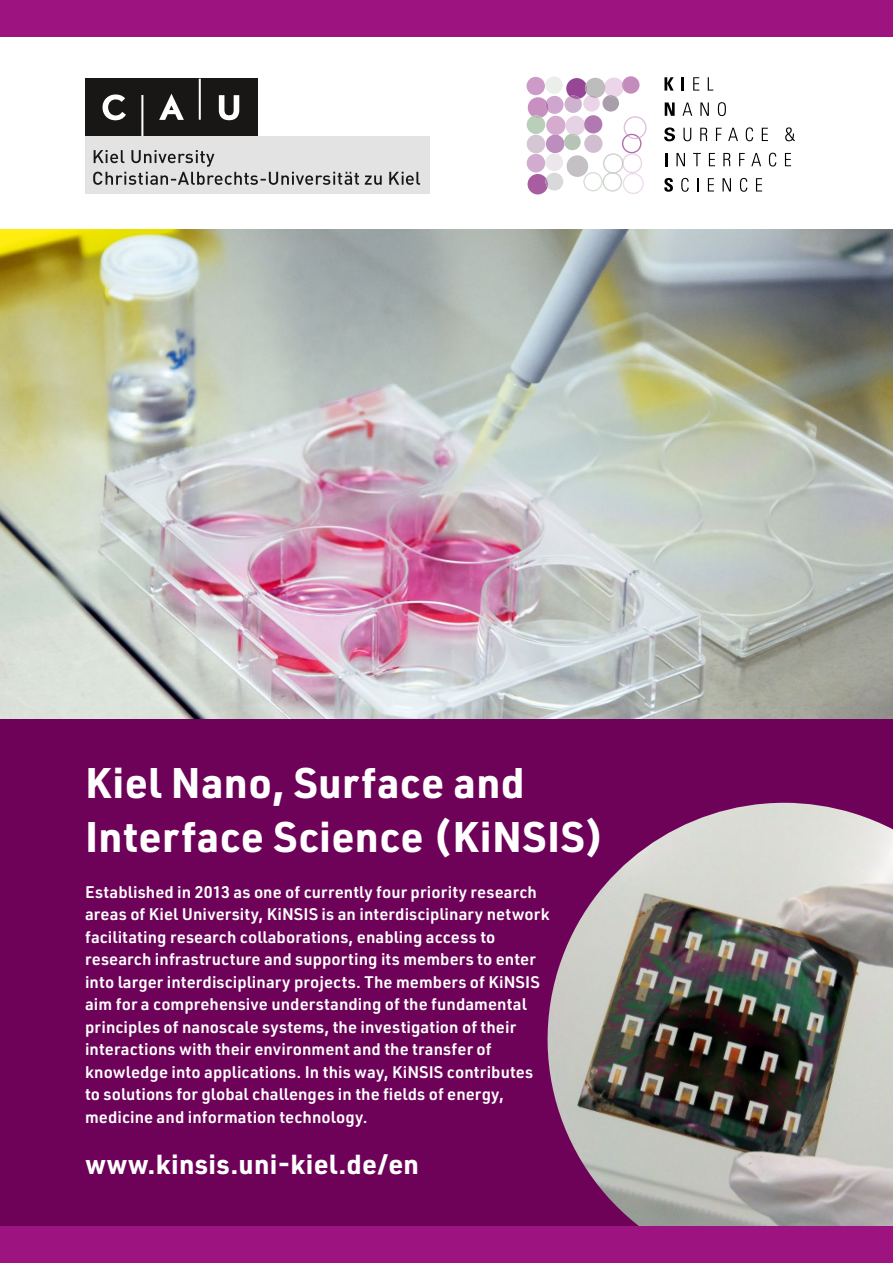
<style>
.page{position:relative;width:893px;height:1263px;background:#fff}
.page>*{position:absolute;margin:0;border:0;box-sizing:border-box;transform-origin:0 0}
.Fließtext_DIN_Flatte{font:700 42px "URWDIN";letter-spacing:.01em;color:#fff}
.Fließtext_DIN_Flatte-2{font:700 27px "URWDIN";letter-spacing:.01em;color:#fff}
.Fließtext_DIN_Flatte-3{font:600 16.5px/22.5px "URWDIN";letter-spacing:.005em;color:#fff}
</style>
<div class="page">
<div style="left:0;top:711px;width:893px;height:552px;background:#6e0259"></div>
<img style="left:0;top:230px;width:893px;height:489px">
<img style="left:523px;top:803px;width:370px;height:424px">
<div style="left:0;top:0;width:893px;height:36px;background:#9d1380"></div>
<div style="left:0;top:1227px;width:893px;height:36px;background:#9d1380"></div>
<div style="left:85px;top:79px;width:172px;height:57px;background:#181716"></div>
<svg style="left:103px;top:94px;width:23px;height:26px"></svg>
<svg style="left:159px;top:94px;width:25px;height:26px"></svg>
<svg style="left:219px;top:95px;width:20px;height:25px"></svg>
<hr style="left:141px;top:95px;width:2px;height:41px;background:#fff">
<hr style="left:199px;top:79px;width:2px;height:41px;background:#fff">
<div style="left:85px;top:136px;width:344px;height:57px;background:#e3e3e3"></div>
<svg style="left:93px;top:150px;width:327px;height:35px"></svg>
<svg style="left:527px;top:76px;width:120px;height:118px"></svg>
<svg style="left:664px;top:77px;width:10px;height:14px"></svg>
<hr style="left:681px;top:77px;width:3px;height:14px;background:#000">
<svg style="left:693px;top:77px;width:6px;height:14px"></svg>
<svg style="left:708px;top:77px;width:5px;height:14px"></svg>
<svg style="left:665px;top:102px;width:10px;height:14px"></svg>
<svg style="left:682px;top:102px;width:10px;height:14px"></svg>
<svg style="left:700px;top:102px;width:9px;height:14px"></svg>
<svg style="left:718px;top:102px;width:8px;height:14px"></svg>
<svg style="left:664px;top:127px;width:11px;height:14px"></svg>
<svg style="left:683px;top:128px;width:8px;height:13px"></svg>
<svg style="left:700px;top:128px;width:7px;height:13px"></svg>
<svg style="left:716px;top:128px;width:6px;height:13px"></svg>
<svg style="left:728px;top:128px;width:10px;height:13px"></svg>
<svg style="left:746px;top:127px;width:7px;height:14px"></svg>
<svg style="left:762px;top:128px;width:6px;height:13px"></svg>
<svg style="left:785px;top:127px;width:10px;height:14px"></svg>
<svg style="left:665px;top:153px;width:2px;height:13px"></svg>
<svg style="left:676px;top:153px;width:9px;height:13px"></svg>
<svg style="left:693px;top:153px;width:8px;height:13px"></svg>
<svg style="left:709px;top:153px;width:6px;height:13px"></svg>
<svg style="left:723px;top:153px;width:7px;height:13px"></svg>
<svg style="left:739px;top:153px;width:6px;height:13px"></svg>
<svg style="left:751px;top:153px;width:10px;height:13px"></svg>
<svg style="left:769px;top:153px;width:7px;height:14px"></svg>
<svg style="left:785px;top:153px;width:6px;height:13px"></svg>
<svg style="left:664px;top:178px;width:9px;height:14px"></svg>
<svg style="left:681px;top:178px;width:8px;height:14px"></svg>
<svg style="left:697px;top:178px;width:2px;height:13px"></svg>
<svg style="left:708px;top:178px;width:6px;height:13px"></svg>
<svg style="left:723px;top:178px;width:8px;height:13px"></svg>
<svg style="left:740px;top:178px;width:7px;height:14px"></svg>
<svg style="left:756px;top:178px;width:6px;height:13px"></svg>
<p class="Fließtext_DIN_Flatte" style="left:85px;top:754px;width:441px">Kiel Nano, Surface and</p>
<p class="Fließtext_DIN_Flatte" style="left:85px;top:808px;width:521px">Interface Science (KiNSIS)</p>
<p class="Fließtext_DIN_Flatte-3" style="left:85px;top:880px;width:466px">Established in 2013 as one of currently four priority research areas of Kiel University, KiNSIS is an interdisciplinary network facilitating research collaborations, enabling access to</p>
<p class="Fließtext_DIN_Flatte-3" style="left:85px;top:947px;width:452px">research infrastructure and supporting its members to enter</p>
<p class="Fließtext_DIN_Flatte-3" style="left:85px;top:970px;width:456px">into larger interdisciplinary projects. The members of KiNSIS</p>
<p class="Fließtext_DIN_Flatte-3" style="left:85px;top:993px;width:443px">aim for a comprehensive understanding of the fundamental</p>
<p class="Fließtext_DIN_Flatte-3" style="left:85px;top:1015px;width:433px">principles of nanoscale systems, the investigation of their</p>
<p class="Fließtext_DIN_Flatte-3" style="left:85px;top:1038px;width:408px">interactions with their environment and the transfer of</p>
<p class="Fließtext_DIN_Flatte-3" style="left:85px;top:1060px;width:450px">knowledge into applications. In this way, KiNSIS contributes</p>
<p class="Fließtext_DIN_Flatte-3" style="left:85px;top:1083px;width:420px">to solutions for global challenges in the fields of energy,</p>
<p class="Fließtext_DIN_Flatte-3" style="left:85px;top:1105px;width:284px">medicine and information technology.</p>
<p class="Fließtext_DIN_Flatte-2" style="left:85px;top:1145px;width:335px">www.kinsis.uni-kiel.de/en</p>
</div>
